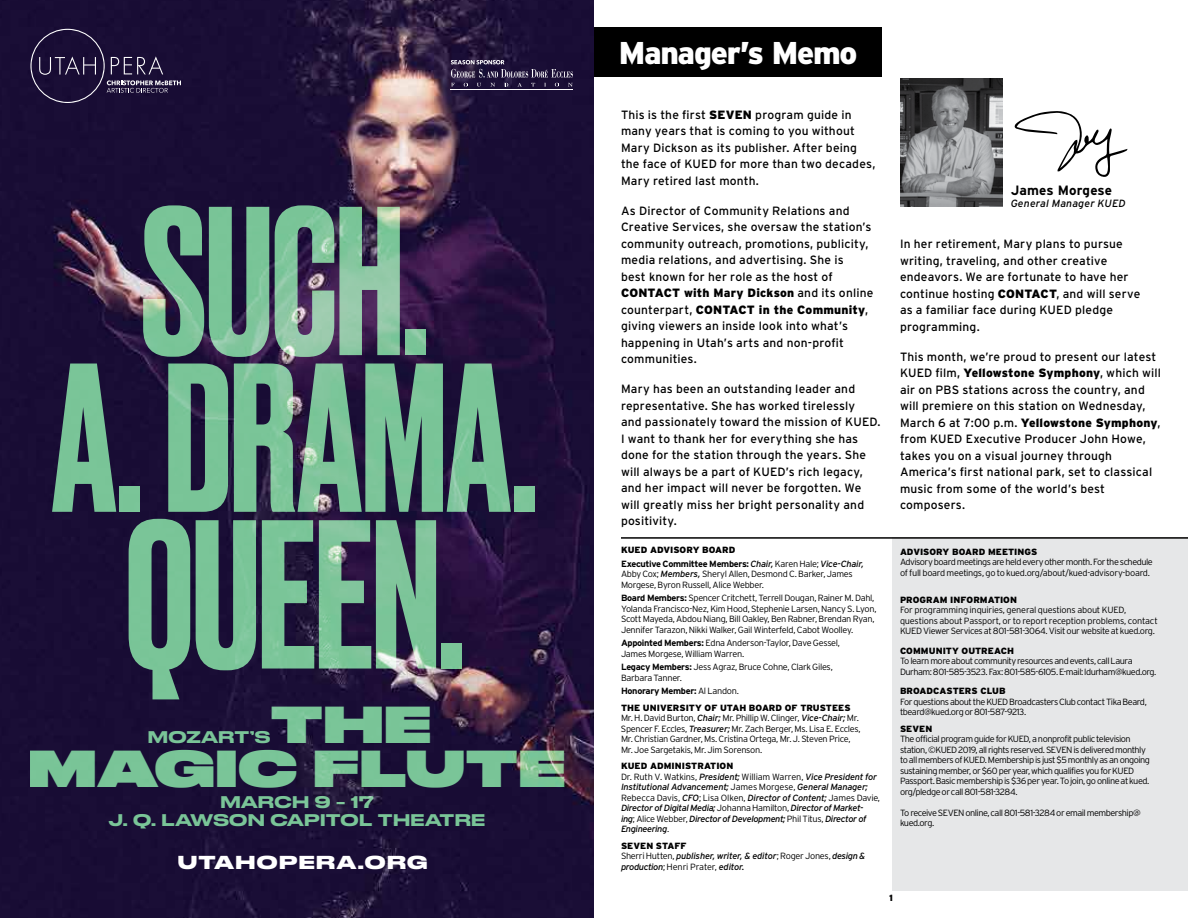
<style>
.page{position:relative;width:1188px;height:918px;background:#fff}
.page>*{position:absolute;margin:0;border:0;box-sizing:border-box;transform-origin:0 0}
.t1{font:500 199.35px/156.8px "Druk";letter-spacing:-.01em;color:#6ac17c;text-align:center}
.t2{font:48.9px/44px "Druk Wide Super";letter-spacing:.02em;color:#6ac17c}
.t3{font:900 31.5px "PBS Explorer";letter-spacing:-.04em;color:#fff}
.t4{font:700 17.7px "Druk Wide";letter-spacing:.08em;color:#fff}
.t5{font:500 expanded 15.9px/18.3px "Druk";letter-spacing:.02em;color:#6ac17c;text-align:center}
.t6{font:700 13.5px "PBS Explorer";letter-spacing:.005em;color:#000}
.t7{font:12px/16.5px "PBS Explorer";letter-spacing:.015em;color:#000}
.t8{font:italic 10.5px "PBS Explorer";letter-spacing:.015em;color:#000}
.t9{font:300 9px/10.5px "PBS Explorer";letter-spacing:-.045em;color:#000}
.t10{font:italic 9px/10.5px "PBS Explorer";letter-spacing:-.035em;color:#000}
.t11{font:300 9px/10.5px "PBS Explorer";letter-spacing:-.025em;color:#000}
.t12{font:900 9px/16.5px "PBS Explorer";color:#000}
.t13{font:700 9px/13.5px "PBS Explorer";letter-spacing:-.035em;color:#000}
.s1{font-weight:900}
.s2{font-weight:400;font-style:italic}
.s3{font-weight:300}
.s4{font-weight:700}
.s5{font-weight:900;font-style:normal}
.s6{font-weight:300;font-style:normal}
</style>
<div class="page">
<img style="left:900px;top:79px;width:103px;height:128px">
<div style="left:594px;top:27px;width:288px;height:49px;background:#000"></div>
<svg style="left:1014px;top:111px;width:114px;height:66px"></svg>
<div style="left:893px;top:538px;width:295px;height:353px;background:#e6e7e8"></div>
<hr style="left:621px;top:537px;width:567px;height:2px;background:#000">
<img style="left:0;top:0;width:594px;height:918px">
<svg style="left:30px;top:29px;width:151px;height:74px;background:#2a1f44"></svg>
<hr style="left:451px;top:89px;width:122px;height:1px;background:#fff">
<svg style="left:451px;top:60px;width:122px;height:27px;background:#3a3052"></svg>
<h1 class="t1" style="left:52px;top:193px;width:487px">SUCH.<br>A. DRAMA.<br>QUEEN.</h1>
<h3 class="t5" style="left:148px;top:727px;width:124px">MOZART’S</h3>
<h2 class="t2" style="left:29px;top:700px;width:538px;text-indent:242px">THE<br>MAGIC FLUTE</h2>
<h3 class="t5" style="left:109px;top:792px;width:378px">MARCH 9 − 17<br>J. Q. LAWSON CAPITOL THEATRE</h3>
<h3 class="t4" style="left:178px;top:848px;width:252px">UTAHOPERA.ORG</h3>
<h3 class="t3" style="left:619px;top:35px;width:240px">Manager’s Memo</h3>
<h3 class="t7" style="left:621px;top:106px;width:256px">This is the first <span class="s1">SEVEN</span> program guide in many years that is coming to you without Mary Dickson as its publisher. After being the face of KUED for more than two decades, Mary retired last month.</h3>
<p class="t7" style="left:621px;top:202px;width:254px">As Director of Community Relations and Creative Services, she oversaw the station’s community outreach, promotions, publicity, media relations, and advertising. She is<br>best known for her role as the host of <span class="s1">CONTACT with Mary Dickson</span> and its online counterpart, <span class="s1">CONTACT in the Community</span>, giving viewers an inside look into what’s happening in Utah’s arts and non-profit communities.</p>
<p class="t7" style="left:621px;top:381px;width:261px">Mary has been an outstanding leader and representative. She has worked tirelessly<br>and passionately toward the mission of KUED.<br>I want to thank her for everything she has done for the station through the years. She will always be a part of KUED’s rich legacy, and her impact will never be forgotten. We will greatly miss her bright personality and positivity.</p>
<p class="t13" style="left:621px;top:543px;width:244px"><span class="s1">KUED ADVISORY BOARD<br></span>Executive Committee Members: <span class="s2">Chair,</span> <span class="s3">Karen Hale;</span> <span class="s2">Vice-Chair,</span></p>
<p class="t9" style="left:621px;top:569px;width:233px">Abby Cox; <span class="s2">Members,</span> Sheryl Allen, Desmond C. Barker, James<br>Morgese, Byron Russell, Alice Webber.</p>
<p class="t9" style="left:621px;top:593px;width:257px"><span class="s4">Board Members:</span> Spencer Critchett, Terrell Dougan, Rainer M. Dahl, Yolanda Francisco-Nez, Kim Hood, Stephenie Larsen, Nancy S. Lyon, Scott Mayeda, Abdou Niang, Bill Oakley, Ben Rabner, Brendan Ryan, Jennifer Tarazon, Nikki Walker, Gail Winterfeld, Cabot Woolley.</p>
<p class="t9" style="left:621px;top:638px;width:221px"><span class="s4">Appointed Members:</span> Edna Anderson-Taylor, Dave Gessel,<br>James Morgese, William Warren.</p>
<p class="t9" style="left:621px;top:662px;width:213px"><span class="s4">Legacy Members:</span> Jess Agraz, Bruce Cohne, Clark Giles,<br>Barbara Tanner.</p>
<p class="t12" style="left:621px;top:683px;width:231px"><span class="s4">Honorary Member:</span> <span class="s3">Al Landon.<br></span>THE UNIVERSITY OF UTAH BOARD OF TRUSTEES</p>
<p class="t9" style="left:621px;top:713px;width:241px">Mr. H. David Burton, <span class="s2">Chair;</span> Mr. Phillip W. Clinger, <span class="s2">Vice-Chair;</span> Mr.<br>Spencer F. Eccles, <span class="s2">Treasurer;</span> Mr. Zach Berger, Ms. Lisa E. Eccles, Mr. Christian Gardner, Ms. Cristina Ortega, Mr. J. Steven Price, Mr. Joe Sargetakis, Mr. Jim Sorenson.</p>
<p class="t10" style="left:621px;top:761px;width:261px"><span class="s5">KUED ADMINISTRATION<br></span><span class="s6">Dr. Ruth V. Watkins,</span> President; <span class="s6">William Warren,</span> Vice President for Institutional Advancement; <span class="s6">James Morgese,</span> General Manager; <span class="s6">Rebecca Davis,</span> CFO<span class="s6">; Lisa Olken,</span> Director of Content; <span class="s6">James Davie, </span>Director of Digital Media; <span class="s6">Johanna Hamilton,</span> Director of Market-<br>ing<span class="s6">; Alice Webber,</span> Director of Development; <span class="s6">Phil Titus,</span> Director of Engineering<span class="s6">.</span></p>
<p class="t10" style="left:621px;top:840px;width:246px"><span class="s5">SEVEN STAFF<br></span><span class="s6">Sherri Hutten,</span> publisher, writer, &amp; editor<span class="s6">; Roger Jones,</span> design &amp; production<span class="s6">; Henri Prater,</span> editor.</p>
<h3 class="t6" style="left:1011px;top:183px;width:103px">James Morgese</h3>
<p class="t8" style="left:1011px;top:198px;width:116px">General Manager KUED</p>
<h3 class="t7" style="left:900px;top:235px;width:242px">In her retirement, Mary plans to pursue writing, traveling, and other creative endeavors. We are fortunate to have her continue hosting <span class="s1">CONTACT</span>, and will serve as a familiar face during KUED pledge programming.</h3>
<p class="t7" style="left:900px;top:348px;width:262px">This month, we’re proud to present our latest KUED film, <span class="s1">Yellowstone Symphony</span>, which will air on PBS stations across the country, and will premiere on this station on Wednesday, March 6 at 7:00 p.m. <span class="s1">Yellowstone Symphony</span>, from KUED Executive Producer John Howe, takes you on a visual journey through America’s first national park, set to classical music from some of the world’s best composers.</p>
<p class="t12" style="left:900px;top:543px;width:139px">ADVISORY BOARD MEETINGS</p>
<p class="t9" style="left:900px;top:557px;width:254px">Advisory board meetings are held every other month. For the schedule of full board meetings, go to kued.org/about/kued-advisory-board.</p>
<p class="t12" style="left:900px;top:591px;width:119px">PROGRAM INFORMATION</p>
<p class="t11" style="left:900px;top:605px;width:259px">For programming inquiries, general questions about KUED, questions about Passport, or to report reception problems, contact<br>KUED Viewer Services at 801-581-3064. Visit our website at kued.org.</p>
<p class="t12" style="left:900px;top:642px;width:116px">COMMUNITY OUTREACH</p>
<p class="t9" style="left:900px;top:656px;width:258px">To learn more about community resources and events, call Laura<br>Durham: 801-585-3523. Fax: 801-585-6105. E-mail: ldurham@kued.org.</p>
<p class="t12" style="left:900px;top:683px;width:107px">BROADCASTERS CLUB</p>
<p class="t9" style="left:900px;top:696px;width:248px">For questions about the KUED Broadcasters Club contact Tika Beard, tbeard@kued.org or 801-587-9213.</p>
<p class="t12" style="left:900px;top:720px;width:34px">SEVEN</p>
<p class="t9" style="left:900px;top:734px;width:252px">The official program guide for KUED, a nonprofit public television station, ©KUED 2019, all rights reserved. SEVEN is delivered monthly to all members of KUED. Membership is just $5 monthly as an ongoing sustaining member, or $60 per year, which qualifies you for KUED Passport. Basic membership is $36 per year. To join, go online at kued. org/pledge or call 801-581-3284.</p>
<p class="t9" style="left:900px;top:807px;width:242px">To receive SEVEN online, call 801-581-3284 or email membership@ kued.org.</p>
<p class="t12" style="left:889px;top:890px;width:5px">1</p>
</div>
